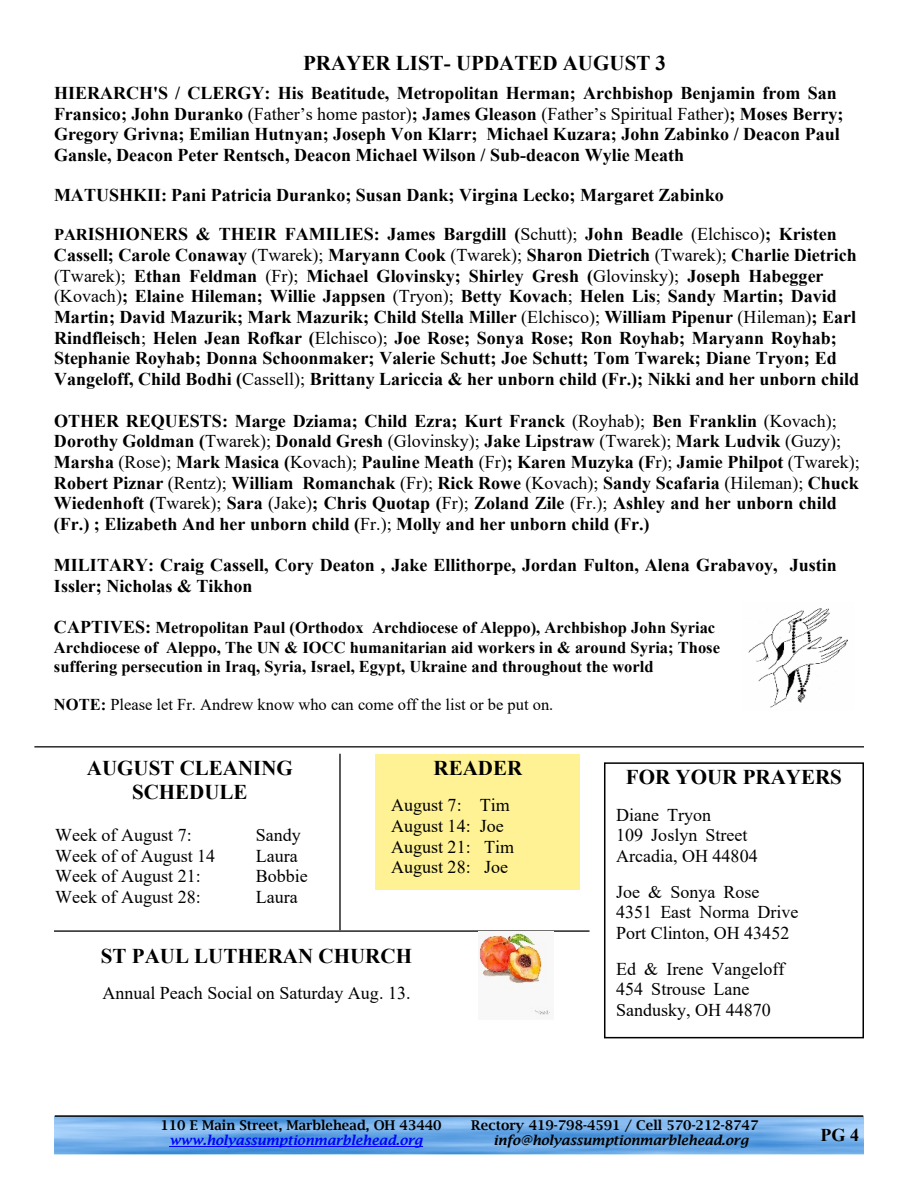
<style>
.page{position:relative;width:918px;height:1188px;background:#fff}
.page>*{position:absolute;margin:0;border:0;box-sizing:border-box;transform-origin:0 0}
.t1{font:700 21px/24.2px "Times New Roman";color:#000;text-align:center}
.t2{font:700 18px/20.7px "Times New Roman";color:#000}
.t3{font:18px/20.7px "Times New Roman";color:#000}
.t4{font:700 16.5px/19.2px "Times New Roman";color:#000}
.t5{font:16.5px "Times New Roman";color:#000}
.t6{font:600 13.5px "Lucida Bright";color:#000}
.t7{font:italic 600 13.5px "Lucida Bright";color:#000}
.t8{font:italic 600 13.5px "Lucida Bright";color:#00f}
.s1{font-weight:400}
.s2{font-size:16.5px}
.s3{font-size:18px}
.s4{font-weight:700}
</style>
<div class="page">
<img style="left:55px;top:1117px;width:808px;height:37px">
<hr style="left:55px;top:1115px;width:808px;height:2px;background:#000">
<hr style="left:170px;top:1146px;width:253px;height:1px;background:#00f">
<img style="left:748px;top:608px;width:100px;height:100px">
<hr style="left:34px;top:746px;width:830px;height:2px;background:#2c2b2a">
<div style="left:604px;top:762px;width:260px;height:276px;border:2px solid #000"></div>
<div style="left:376px;top:754px;width:204px;height:136px;background:#fef294"></div>
<hr style="left:339px;top:754px;width:2px;height:176px;background:#252422">
<hr style="left:54px;top:930px;width:536px;height:2px;background:#252422">
<img style="left:478px;top:932px;width:72px;height:86px">
<p class="t1" style="left:303px;top:53px;width:365px">PRAYER LIST- UPDATED AUGUST 3</p>
<p class="t2" style="left:54px;top:85px;width:791px">HIERARCH'S / CLERGY: His Beatitude, Metropolitan Herman; Archbishop Benjamin from San Fransico; John Duranko <span class="s1">(Father’s home pastor)</span>; James Gleason <span class="s1">(Father’s Spiritual Father)</span>; Moses Berry; Gregory Grivna; Emilian Hutnyan; Joseph Von Klarr; Michael Kuzara; John Zabinko / Deacon Paul Gansle, Deacon Peter Rentsch, Deacon Michael Wilson / Sub-deacon Wylie Meath</p>
<p class="t2" style="left:54px;top:186px;width:671px">MATUSHKII: Pani Patricia Duranko; Susan Dank; Virgina Lecko; Margaret Zabinko</p>
<p class="t2" style="left:54px;top:226px;width:807px"><span class="s2">PAR</span>ISHIONERS &amp; THEIR FAMILIES: James Bargdill (<span class="s1">Schutt);</span> John Beadle <span class="s1">(Elchisco)</span>; Kristen Cassell; Carole Conaway <span class="s1">(Twarek);</span> Maryann Cook <span class="s1">(Twarek);</span> Sharon Dietrich <span class="s1">(Twarek);</span> Charlie Dietrich <span class="s1">(Twarek);</span> Ethan Feldman <span class="s1">(Fr);</span> Michael Glovinsky; Shirley Gresh (<span class="s1">Glovinsky);</span> Joseph Habegger <span class="s1">(Kovach)</span>; Elaine Hileman; Willie Jappsen <span class="s1">(Tryon);</span> Betty Kovach<span class="s1">;</span> Helen Lis<span class="s1">;</span> Sandy Martin; David Martin; David Mazurik; Mark Mazurik; Child Stella Miller <span class="s1">(Elchisco);</span> William Pipenur <span class="s1">(Hileman)</span>; Earl Rindfleisch<span class="s1">;</span> Helen Jean Rofkar (<span class="s1">Elchisco);</span> Joe Rose; Sonya Rose; Ron Royhab; Maryann Royhab; Stephanie Royhab; Donna Schoonmaker; Valerie Schutt; Joe Schutt; Tom Twarek; Diane Tryon; Ed Vangeloff, Child Bodhi (<span class="s1">Cassell);</span> Brittany Lariccia &amp; her unborn child (Fr.); Nikki and her unborn child</p>
<p class="t2" style="left:54px;top:412px;width:807px">OTHER REQUESTS: Marge Dziama; Child Ezra; Kurt Franck <span class="s1">(Royhab);</span> Ben Franklin <span class="s1">(Kovach); </span>Dorothy Goldman (<span class="s1">Twarek);</span> Donald Gresh <span class="s1">(Glovinsky);</span> Jake Lipstraw <span class="s1">(Twarek);</span> Mark Ludvik <span class="s1">(Guzy); </span>Marsha <span class="s1">(Rose);</span> Mark Masica (<span class="s1">Kovach);</span> Pauline Meath <span class="s1">(Fr)</span>; Karen Muzyka (F<span class="s1">r);</span> Jamie Philpot <span class="s1">(Twarek); </span>Robert Piznar <span class="s1">(Rentz);</span> William Romanchak <span class="s1">(Fr);</span> Rick Rowe <span class="s1">(Kovach);</span> Sandy Scafaria <span class="s1">(Hileman);</span> Chuck Wiedenhoft (<span class="s1">Twarek);</span> Sara <span class="s1">(Jake)</span>; Chris Quotap (<span class="s1">Fr);</span> Zoland Zile <span class="s1">(Fr.);</span> Ashley and her unborn child (Fr.) ; Elizabeth And her unborn child (<span class="s1">Fr.);</span> Molly and her unborn child (Fr.)</p>
<p class="t2" style="left:54px;top:557px;width:784px">MILITARY: Craig Cassell, Cory Deaton , Jake Ellithorpe, Jordan Fulton, Alena Grabavoy, Justin<br>Issler; Nicholas &amp; Tikhon</p>
<p class="t4" style="left:54px;top:620px;width:668px"><span class="s3">CAPTIVES:</span> Metropolitan Paul (Orthodox Archdiocese of Aleppo), Archbishop John Syriac<br>Archdiocese of Aleppo, The UN &amp; IOCC humanitarian aid workers in &amp; around Syria; Those suffering persecution in Iraq, Syria, Israel, Egypt, Ukraine and throughout the world</p>
<p class="t5" style="left:54px;top:698px;width:501px"><span class="s4">NOTE:</span> Please let Fr. Andrew know who can come off the list or be put on.</p>
<p class="t1" style="left:87px;top:758px;width:208px">AUGUST CLEANING<br>SCHEDULE</p>
<p class="t3" style="left:55px;top:826px;width:138px">Week of August 7:</p>
<p class="t3" style="left:256px;top:826px;width:47px">Sandy</p>
<p class="t3" style="left:55px;top:847px;width:162px">Week of of August 14</p>
<p class="t3" style="left:256px;top:847px;width:43px">Laura</p>
<p class="t3" style="left:55px;top:868px;width:147px">Week of August 21:</p>
<p class="t3" style="left:256px;top:868px;width:54px">Bobbie</p>
<p class="t3" style="left:55px;top:888px;width:147px">Week of August 28:</p>
<p class="t3" style="left:256px;top:888px;width:43px">Laura</p>
<p class="t1" style="left:434px;top:758px;width:90px">READER</p>
<p class="t3" style="left:391px;top:797px;width:125px">August 7: Tim<br>August 14: Joe<br>August 21: Tim<br>August 28: Joe</p>
<p class="t1" style="left:101px;top:946px;width:313px">ST PAUL LUTHERAN CHURCH</p>
<p class="t3" style="left:102px;top:985px;width:310px">Annual Peach Social on Saturday Aug. 13.</p>
<p class="t1" style="left:626px;top:767px;width:217px">FOR YOUR PRAYERS</p>
<p class="t3" style="left:616px;top:806px;width:143px">Diane Tryon<br>109 Joslyn Street<br>Arcadia, OH 44804</p>
<p class="t3" style="left:616px;top:883px;width:184px">Joe &amp; Sonya Rose<br>4351 East Norma Drive<br>Port Clinton, OH 43452</p>
<p class="t3" style="left:616px;top:960px;width:170px">Ed &amp; Irene Vangeloff<br>454 Strouse Lane<br>Sandusky, OH 44870</p>
<p class="t6" style="left:160px;top:1119px;width:283px">110 E Main Street, Marblehead, OH 43440</p>
<p class="t6" style="left:471px;top:1119px;width:289px">Rectory 419-798-4591 / Cell 570-212-8747</p>
<p class="t8" style="left:170px;top:1135px;width:255px">www.holyassumptionmarblehead.org</p>
<p class="t7" style="left:494px;top:1135px;width:256px">info@holyassumptionmarblehead.org</p>
<p class="t2" style="left:820px;top:1127px;width:40px">PG 4</p>
</div>
